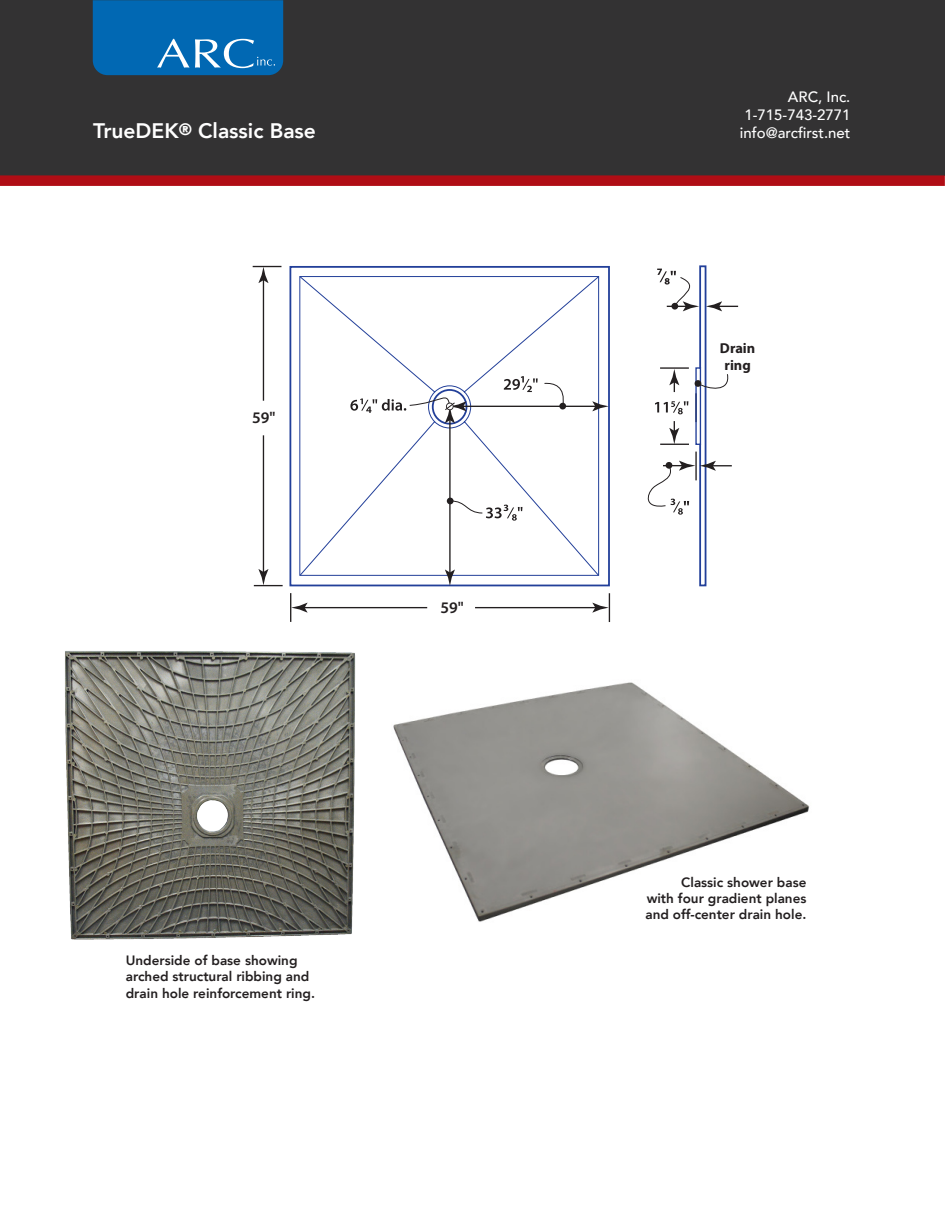
<style>
.page{position:relative;width:945px;height:1215px;background:#fff}
.page>*{position:absolute;margin:0;border:0;box-sizing:border-box;transform-origin:0 0}
.t1{font:800 21px "Avenir";color:#fff}
.t2{font:600 16.2px "Myriad Pro";color:#231f20}
.t3{font:500 15px/18px "Avenir";color:#fff;text-align:right}
.t4{font:700 14.4px/17.2px "Myriad Pro";color:#231f20;text-align:center}
.t5{font:800 13.5px/16.2px "Avenir";color:#231f20}
.s1{font-size:16.5px}
</style>
<div class="page">
<svg style="left:289px;top:266px;width:321px;height:321px"></svg>
<svg style="left:299px;top:275px;width:301px;height:301px"></svg>
<hr style="left:263px;top:278px;width:1px;height:123px;background:#231f20">
<svg style="left:253px;top:266px;width:28px;height:17px"></svg>
<hr style="left:263px;top:435px;width:1px;height:139px;background:#231f20">
<svg style="left:254px;top:569px;width:29px;height:17px"></svg>
<hr style="left:302px;top:607px;width:125px;height:1px;background:#231f20">
<svg style="left:290px;top:593px;width:18px;height:29px"></svg>
<hr style="left:475px;top:607px;width:123px;height:1px;background:#231f20">
<svg style="left:592px;top:593px;width:18px;height:29px"></svg>
<svg style="left:451px;top:500px;width:71px;height:21px"></svg>
<div style="left:447px;top:498px;width:7px;height:6px;background:#231f20;border-radius:50%"></div>
<svg style="left:504px;top:376px;width:34px;height:16px"></svg>
<svg style="left:544px;top:383px;width:22px;height:23px"></svg>
<svg style="left:559px;top:402px;width:7px;height:8px"></svg>
<div style="left:299px;top:276px;width:300px;height:300px;border:1px solid #223f99"></div>
<hr style="left:449px;top:418px;width:2px;height:157px;background:#231f20">
<svg style="left:445px;top:570px;width:10px;height:16px"></svg>
<hr style="left:461px;top:406px;width:137px;height:1px;background:#231f20">
<svg style="left:592px;top:401px;width:17px;height:10px"></svg>
<svg style="left:647px;top:265px;width:91px;height:322px"></svg>
<svg style="left:350px;top:390px;width:116px;height:33px"></svg>
<div style="left:0;top:0;width:945px;height:176px;background:#333233"></div>
<div style="left:0;top:175px;width:945px;height:11px;background:#b00d15"></div>
<svg style="left:93px;top:0;width:190px;height:75px;background:#0e6fb5"></svg>
<img style="left:393px;top:682px;width:417px;height:240px">
<img style="left:65px;top:651px;width:291px;height:289px">
<h1 class="t1" style="left:93px;top:115px;width:224px">TrueDEK<span class="s1">®</span> Classic Base</h1>
<p class="t2" style="left:252px;top:407px;width:25px">59"</p>
<p class="t2" style="left:440px;top:597px;width:25px">59"</p>
<p class="t5" style="left:126px;top:952px;width:191px">Underside of base showing arched structural ribbing and drain hole reinforcement ring.</p>
<p class="t3" style="left:740px;top:87px;width:112px">ARC, Inc.<br>1-715-743-2771 info@arcfirst.net</p>
<p class="t4" style="left:720px;top:339px;width:37px">Drain ring</p>
<p class="t5" style="left:645px;top:874px;width:163px;text-align:justify;text-indent:36px">Classic shower base with four gradient planes and off-center drain hole.</p>
</div>
